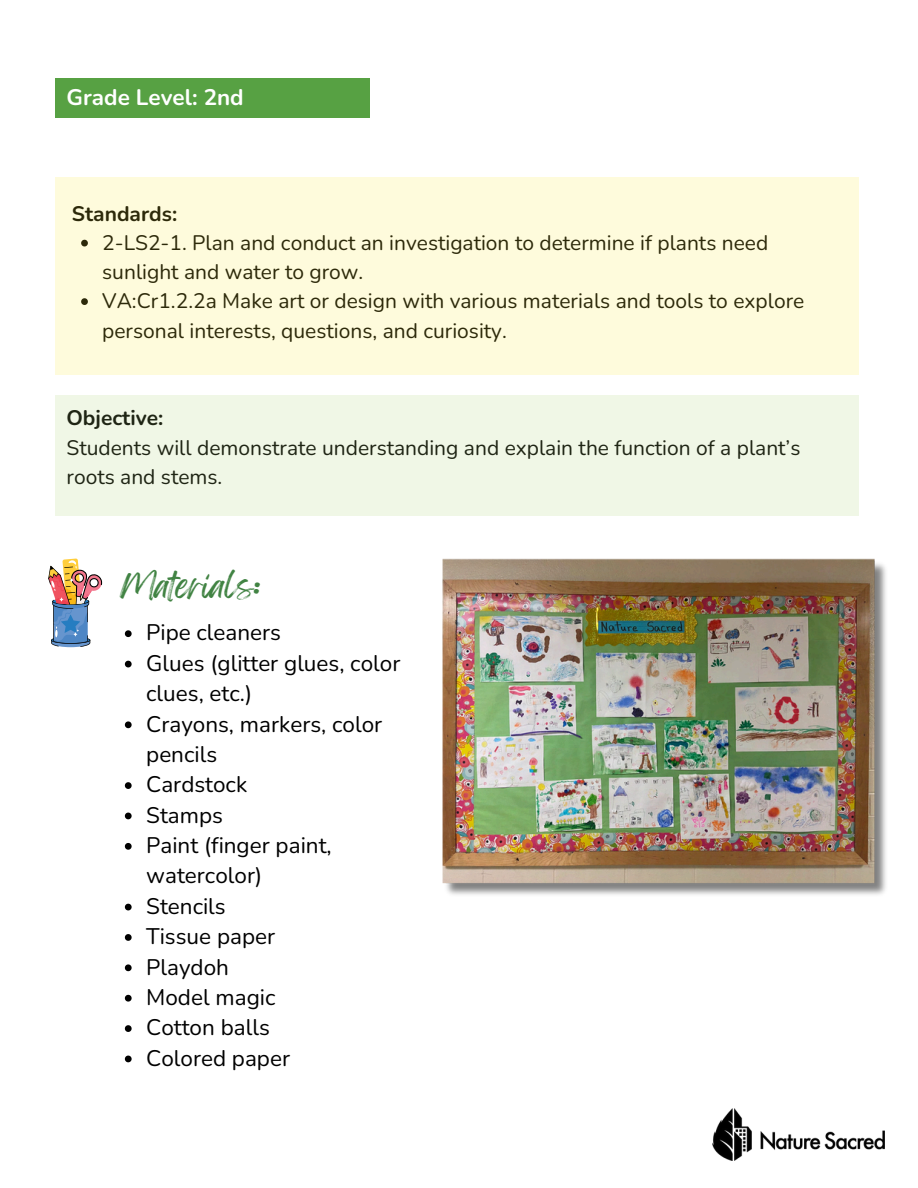
<style>
.page{position:relative;width:918px;height:1188px;background:#fff}
.page>*{position:absolute;margin:0;border:0;box-sizing:border-box;transform-origin:0 0}
.t1{font:30px "Feeling Passionate";color:#418343}
.t2{font:22.5px/30.3px "Nunito";color:#000}
.t3{font:700 22.5px "Nunito";color:#fff}
.t4{font:21px/29.2px "Nunito";color:#000}
.t5{font:700 21px "Nunito";color:#000}
</style>
<div class="page">
<img style="left:442px;top:558px;width:444px;height:337px">
<div style="left:55px;top:79px;width:315px;height:39px;background:#57a143"></div>
<div style="left:55px;top:178px;width:803px;height:197px;background:#fefbdc"></div>
<div style="left:55px;top:395px;width:803px;height:120px;background:#f0f7e6"></div>
<svg style="left:125px;top:630px;width:7px;height:7px"></svg>
<svg style="left:125px;top:661px;width:7px;height:6px"></svg>
<svg style="left:125px;top:721px;width:7px;height:7px"></svg>
<svg style="left:125px;top:782px;width:7px;height:7px"></svg>
<svg style="left:125px;top:813px;width:7px;height:6px"></svg>
<svg style="left:125px;top:843px;width:7px;height:7px"></svg>
<svg style="left:125px;top:904px;width:7px;height:6px"></svg>
<svg style="left:125px;top:934px;width:7px;height:7px"></svg>
<svg style="left:125px;top:964px;width:7px;height:7px"></svg>
<svg style="left:125px;top:995px;width:7px;height:7px"></svg>
<svg style="left:125px;top:1025px;width:7px;height:7px"></svg>
<svg style="left:125px;top:1056px;width:7px;height:6px"></svg>
<svg style="left:48px;top:558px;width:54px;height:89px"></svg>
<img style="left:712px;top:1109px;width:172px;height:51px">
<p class="t3" style="left:67px;top:82px;width:179px">Grade Level: 2nd</p>
<h2 class="t5" style="left:72px;top:199px;width:107px">Standards:</h2>
<h2 class="t4" style="left:102px;top:228px;width:668px">2-LS2-1. Plan and conduct an investigation to determine if plants need sunlight and water to grow.</h2>
<p class="t4" style="left:102px;top:287px;width:704px">VA:Cr1.2.2a Make art or design with various materials and tools to explore personal interests, questions, and curiosity.</p>
<p class="t5" style="left:67px;top:404px;width:98px">Objective:</p>
<p class="t4" style="left:67px;top:433px;width:735px">Students will demonstrate understanding and explain the function of a plant’s roots and stems.</p>
<p class="t1" style="left:120px;top:561px;width:142px">Materials:</p>
<p class="t2" style="left:146px;top:618px;width:136px">Pipe cleaners</p>
<h1 class="t2" style="left:146px;top:648px;width:256px">Glues (glitter glues, color clues, etc.)</h1>
<p class="t2" style="left:146px;top:709px;width:238px">Crayons, markers, color pencils</p>
<p class="t2" style="left:146px;top:770px;width:103px">Cardstock</p>
<p class="t2" style="left:146px;top:800px;width:78px">Stamps</p>
<p class="t2" style="left:146px;top:831px;width:187px">Paint (finger paint, watercolor)</p>
<p class="t2" style="left:146px;top:891px;width:81px">Stencils</p>
<p class="t2" style="left:146px;top:922px;width:130px">Tissue paper</p>
<p class="t2" style="left:146px;top:952px;width:84px">Playdoh</p>
<p class="t2" style="left:146px;top:982px;width:131px">Model magic</p>
<p class="t2" style="left:146px;top:1013px;width:125px">Cotton balls</p>
<p class="t2" style="left:146px;top:1043px;width:145px">Colored paper</p>
</div>
